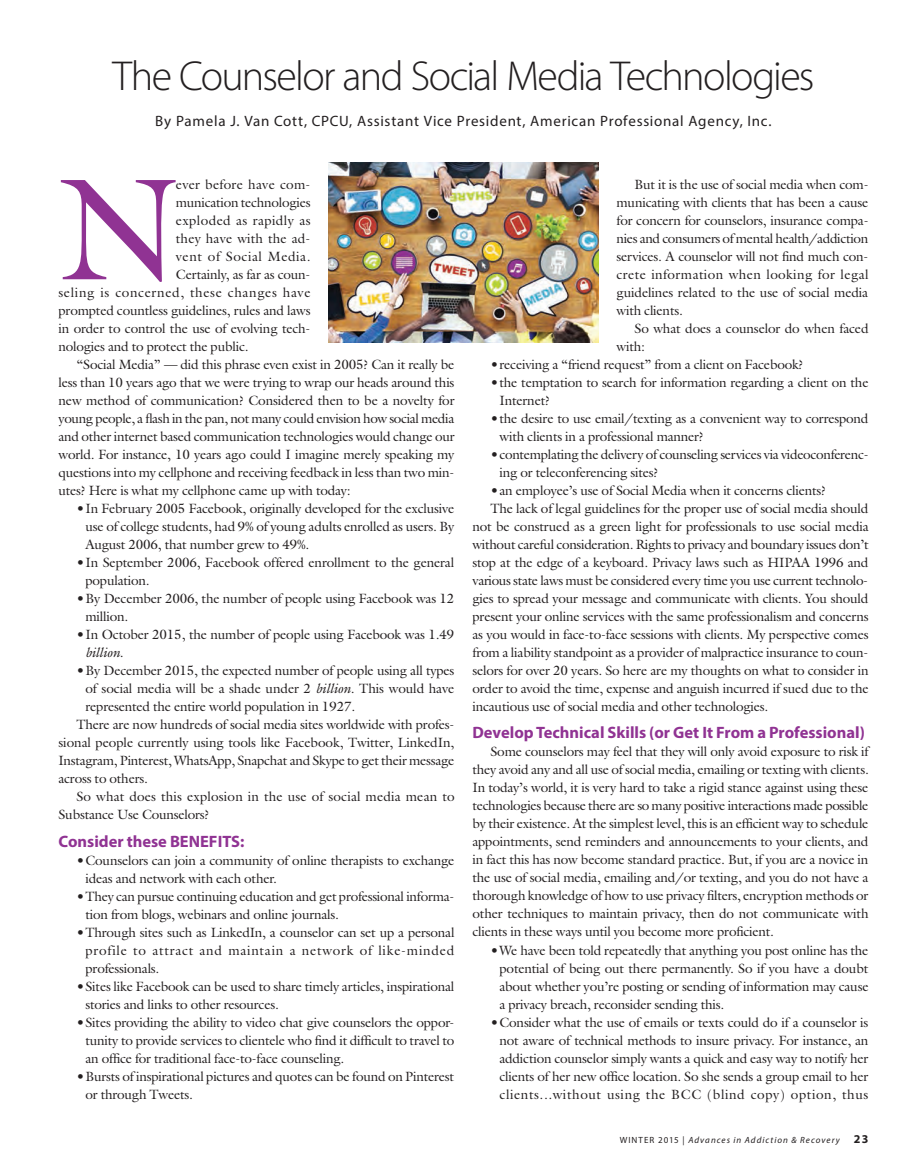
<style>
.page{position:relative;width:918px;height:1175px;background:#fff}
.page>*{position:absolute;margin:0;border:0;box-sizing:border-box;transform-origin:0 0}
.t1{font:145.8px "Galliard";color:#903393}
.t2{font:300 42px "Myriad Pro";letter-spacing:-.04em;color:#231f20}
.t3{font:700 16.5px "Myriad Pro";color:#903393}
.t4{font:15px "Myriad Pro";letter-spacing:.05em;color:#231f20}
.t5{font:13.5px/18px "Galliard";letter-spacing:-.015em;color:#231f20}
.t6{font:13.5px "Galliard";letter-spacing:.01em;color:#231f20}
.t7{font:13.5px "Galliard";letter-spacing:.045em;color:#231f20}
.t8{font:13.5px "Galliard";letter-spacing:.025em;color:#231f20}
.t9{font:13.5px "Galliard";letter-spacing:.02em;color:#231f20}
.t10{font:13.5px "Galliard";letter-spacing:.04em;color:#231f20}
.t11{font:italic 9px "Myriad Pro";letter-spacing:.115em;color:#231f20}
.s1{font-style:italic}
.s2{font-style:normal}
.s3{font-weight:700;font-style:normal;font-size:12px}
</style>
<div class="page">
<img style="left:328px;top:162px;width:270px;height:180px">
<h2 class="t2" style="left:112px;top:51px;width:704px">The Counselor and Social Media Technologies</h2>
<p class="t4" style="left:155px;top:112px;width:618px">By Pamela J. Van Cott, CPCU, Assistant Vice President, American Professional Agency, Inc.</p>
<h1 class="t1" style="left:58px;top:138px;width:121px">N</h1>
<p class="t9" style="left:176px;top:176px;width:136px">ever before have com-</p>
<p class="t5" style="left:176px;top:193px;width:136px">munication technologies</p>
<p class="t8" style="left:176px;top:212px;width:136px">exploded as rapidly as</p>
<p class="t6" style="left:176px;top:230px;width:136px">they have with the ad-</p>
<p class="t10" style="left:176px;top:248px;width:136px">vent of Social Media.</p>
<p class="t5" style="left:176px;top:265px;width:136px">Certainly, as far as coun-</p>
<p class="t7" style="left:59px;top:284px;width:254px">seling is concerned, these changes have</p>
<p class="t5" style="left:59px;top:301px;width:254px">prompted countless guidelines, rules and laws</p>
<p class="t5" style="left:59px;top:319px;width:253px">in order to control the use of evolving tech-</p>
<p class="t5" style="left:59px;top:337px;width:192px">nologies and to protect the public.</p>
<p class="t5" style="left:76px;top:355px;width:379px">“Social Media” — did this phrase even exist in 2005? Can it really be</p>
<p class="t5" style="left:59px;top:373px;width:398px">less than 10 years ago that we were trying to wrap our heads around this</p>
<p class="t5" style="left:59px;top:391px;width:398px">new method of communication? Considered then to be a novelty for</p>
<p class="t5" style="left:59px;top:409px;width:397px">young people, a flash in the pan, not many could envision how social media</p>
<p class="t5" style="left:59px;top:427px;width:398px">and other internet based communication technologies would change our</p>
<p class="t5" style="left:59px;top:445px;width:397px">world. For instance, 10 years ago could I imagine merely speaking my</p>
<p class="t5" style="left:59px;top:463px;width:397px">questions into my cellphone and receiving feedback in less than two min-</p>
<p class="t5" style="left:59px;top:481px;width:294px">utes? Here is what my cellphone came up with today:</p>
<p class="t5" style="left:86px;top:499px;width:370px;text-align:justify;text-indent:-9px">•In February 2005 Facebook, originally developed for the exclusive use of college students, had 9% of young adults enrolled as users. By August 2006, that number grew to 49%.</p>
<p class="t5" style="left:86px;top:553px;width:370px;text-indent:-9px">•In September 2006, Facebook offered enrollment to the general population.</p>
<p class="t5" style="left:86px;top:589px;width:371px;text-indent:-9px">•By December 2006, the number of people using Facebook was 12 million.</p>
<p class="t5" style="left:86px;top:625px;width:370px;text-indent:-9px">•In October 2015, the number of people using Facebook was 1.49 <span class="s1">billion</span>.</p>
<p class="t5" style="left:76px;top:661px;width:379px">•By December 2015, the expected number of people using all types</p>
<p class="t5" style="left:86px;top:679px;width:371px">of social media will be a shade under 2 <span class="s1">billion</span>. This would have</p>
<p class="t5" style="left:86px;top:697px;width:271px">represented the entire world population in 1927.</p>
<p class="t5" style="left:76px;top:715px;width:380px">There are now hundreds of social media sites worldwide with profes-</p>
<p class="t5" style="left:59px;top:733px;width:397px">sional people currently using tools like Facebook, Twitter, LinkedIn,</p>
<p class="t5" style="left:59px;top:751px;width:397px">Instagram, Pinterest, WhatsApp, Snapchat and Skype to get their message</p>
<p class="t5" style="left:59px;top:769px;width:91px">across to others.</p>
<p class="t6" style="left:76px;top:788px;width:380px">So what does this explosion in the use of social media mean to</p>
<p class="t5" style="left:59px;top:805px;width:152px">Substance Use Counselors?</p>
<p class="t3" style="left:58px;top:830px;width:187px">Consider these BENEFITS:</p>
<p class="t5" style="left:86px;top:850px;width:370px;text-indent:-9px">•Counselors can join a community of online therapists to exchange ideas and network with each other.</p>
<p class="t5" style="left:86px;top:886px;width:370px;text-indent:-9px">•They can pursue continuing education and get professional informa&shy;tion from blogs, webinars and online journals.</p>
<p class="t5" style="left:86px;top:922px;width:371px;text-align:justify;text-indent:-9px">•Through sites such as LinkedIn, a counselor can set up a personal profile to attract and maintain a network of like-minded professionals.</p>
<p class="t5" style="left:86px;top:976px;width:370px;text-indent:-9px">•Sites like Facebook can be used to share timely articles, inspirational stories and links to other resources.</p>
<p class="t5" style="left:86px;top:1012px;width:371px;text-indent:-9px">•Sites providing the ability to video chat give counselors the oppor&shy;tunity to provide services to clientele who find it difficult to travel to an office for traditional face-to-face counseling.</p>
<p class="t5" style="left:86px;top:1066px;width:370px;text-indent:-9px">•Bursts of inspirational pictures and quotes can be found on Pinterest or through Tweets.</p>
<p class="t5" style="left:617px;top:175px;width:254px;text-align:justify;text-indent:18px">But it is the use of social media when com&shy;municating with clients that has been a cause for concern for counselors, insurance compa&shy;nies and consumers of mental health/addiction services. A counselor will not find much con&shy;crete information when looking for legal guidelines related to the use of social media with clients.</p>
<p class="t5" style="left:617px;top:319px;width:254px;text-indent:18px">So what does a counselor do when faced with:</p>
<p class="t5" style="left:491px;top:355px;width:314px">•receiving a “friend request” from a client on Facebook?</p>
<p class="t5" style="left:500px;top:373px;width:371px;text-indent:-9px">•the temptation to search for information regarding a client on the<br>Internet?</p>
<p class="t5" style="left:500px;top:409px;width:371px;text-indent:-9px">•the desire to use email/texting as a convenient way to correspond with clients in a professional manner?</p>
<p class="t5" style="left:500px;top:445px;width:371px;text-indent:-9px">•contemplating the delivery of counseling services via videoconferenc&shy;ing or teleconferencing sites?</p>
<p class="t5" style="left:491px;top:481px;width:337px">•an employee’s use of Social Media when it concerns clients?</p>
<p class="t5" style="left:491px;top:499px;width:379px">The lack of legal guidelines for the proper use of social media should</p>
<p class="t5" style="left:473px;top:517px;width:398px">not be construed as a green light for professionals to use social media</p>
<p class="t5" style="left:473px;top:535px;width:398px">without careful consideration. Rights to privacy and boundary issues don’t</p>
<p class="t5" style="left:473px;top:553px;width:397px">stop at the edge of a keyboard. Privacy laws such as HIPAA 1996 and</p>
<p class="t5" style="left:473px;top:571px;width:397px">various state laws must be considered every time you use current technolo-</p>
<p class="t5" style="left:473px;top:589px;width:397px">gies to spread your message and communicate with clients. You should</p>
<p class="t5" style="left:473px;top:607px;width:398px">present your online services with the same professionalism and concerns</p>
<p class="t5" style="left:473px;top:625px;width:398px">as you would in face-to-face sessions with clients. My perspective comes</p>
<p class="t5" style="left:473px;top:643px;width:397px">from a liability standpoint as a provider of malpractice insurance to coun-</p>
<p class="t5" style="left:473px;top:661px;width:398px">selors for over 20 years. So here are my thoughts on what to consider in</p>
<p class="t5" style="left:473px;top:679px;width:398px">order to avoid the time, expense and anguish incurred if sued due to the</p>
<p class="t5" style="left:473px;top:697px;width:297px">incautious use of social media and other technologies.</p>
<p class="t3" style="left:472px;top:722px;width:394px">Develop Technical Skills (or Get It From a Professional)</p>
<p class="t5" style="left:473px;top:742px;width:398px;text-align:justify;text-indent:18px">Some counselors may feel that they will only avoid exposure to risk if they avoid any and all use of social media, emailing or texting with clients.<br>In today’s world, it is very hard to take a rigid stance against using these technologies because there are so many positive interactions made possible by their existence. At the simplest level, this is an efficient way to schedule appointments, send reminders and announcements to your clients, and in fact this has now become standard practice. But, if you are a novice in the use of social media, emailing and/or texting, and you do not have a thorough knowledge of how to use privacy filters, encryption methods or other techniques to maintain privacy, then do not communicate with clients in these ways until you become more proficient.</p>
<p class="t5" style="left:500px;top:940px;width:371px;text-align:justify;text-indent:-9px">•We have been told repeatedly that anything you post online has the potential of being out there permanently. So if you have a doubt about whether you’re posting or sending of information may cause a privacy breach, reconsider sending this.</p>
<p class="t5" style="left:500px;top:1012px;width:370px;text-align:justify;text-indent:-9px">•Consider what the use of emails or texts could do if a counselor is not aware of technical methods to insure privacy. For instance, an addiction counselor simply wants a quick and easy way to notify her clients of her new office location. So she sends a group email to her clients...without using the BCC (blind copy) option, thus</p>
<p class="t11" style="left:620px;top:1134px;width:250px"><span class="s2">WINTER 2015 |</span> Advances in Addiction &amp; Recovery <span class="s3">23</span></p>
</div>
